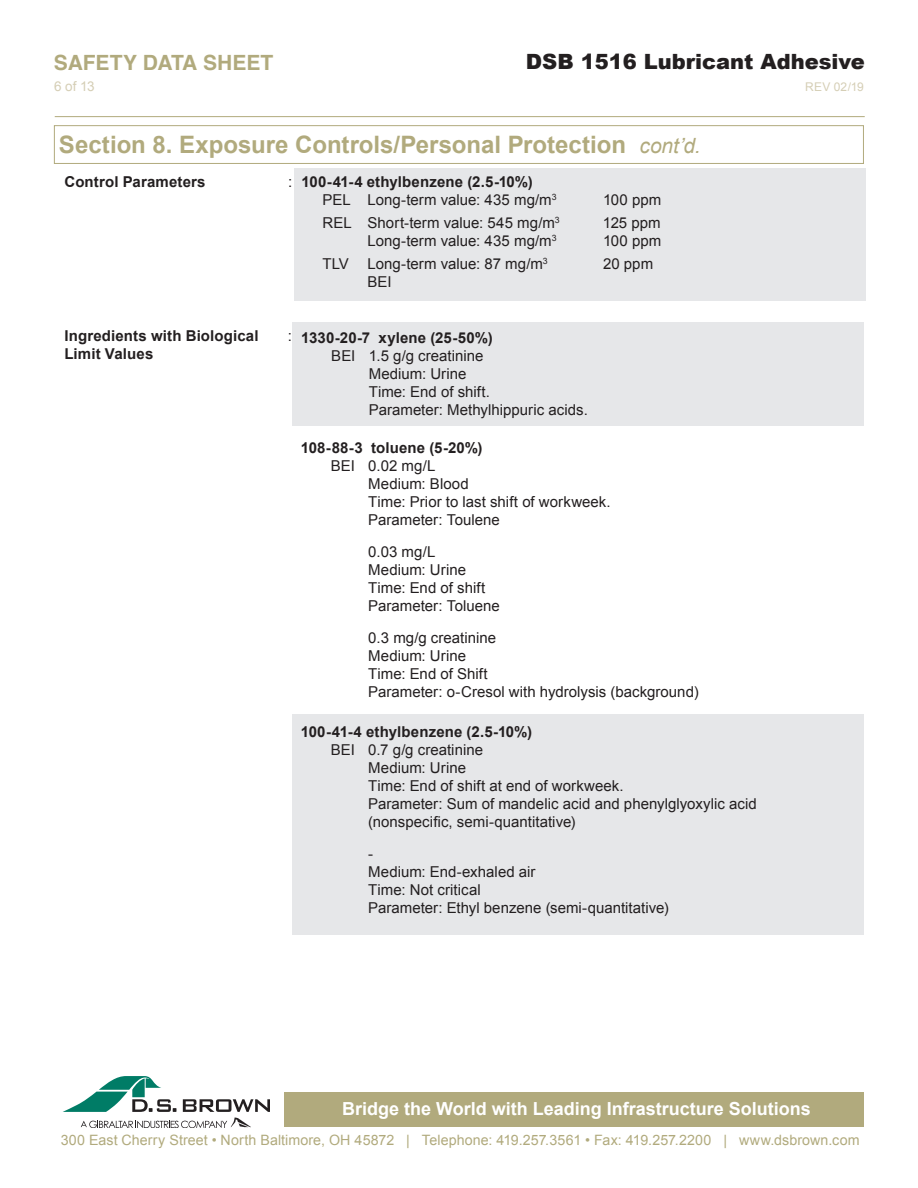
<style>
.page{position:relative;width:918px;height:1188px;background:#fff}
.page>*{position:absolute;margin:0;border:0;box-sizing:border-box;transform-origin:0 0}
.t1{font:700 24px "Arial";color:#b1aa7d}
.t2{font:900 21px "Arial";color:#231f20}
.t3{font:700 21px "Helvetica";letter-spacing:-.005em;color:#b1aa7d}
.t4{font:700 18px "Arial";color:#fff}
.t5{font:15px/18px "Arial";color:#231f20}
.t6{font:700 15px/18px "Arial";letter-spacing:.01em;color:#231f20}
.t7{font:14.25px "Arial";letter-spacing:.005em;color:#b1aa7d}
.t8{font:13.5px "Arial";color:#d5ceb5}
.t9{font:12px "Arial";letter-spacing:.015em;color:#d5ceb5}
.s1{font-weight:400;font-style:italic;font-size:21px}
.s2{font-weight:400}
</style>
<div class="page">
<div style="left:285px;top:1092px;width:579px;height:35px;background:#b1aa7d"></div>
<hr style="left:55px;top:116px;width:810px;height:1px;background:#b1aa7d">
<svg style="left:63px;top:1076px;width:207px;height:51px"></svg>
<div style="left:293px;top:322px;width:571px;height:104px;background:#e6e7e9"></div>
<div style="left:294px;top:168px;width:572px;height:132px;background:#e6e7e9"></div>
<div style="left:54px;top:125px;width:810px;height:39px;border:1px solid #b1aa7d"></div>
<div style="left:293px;top:715px;width:571px;height:220px;background:#e6e7e9"></div>
<h2 class="t3" style="left:54px;top:45px;width:221px">SAFETY DATA SHEET</h2>
<h2 class="t2" style="left:526px;top:46px;width:341px">DSB 1516 Lubricant Adhesive</h2>
<p class="t9" style="left:805px;top:79px;width:60px">REV 02/19</p>
<p class="t8" style="left:54px;top:77px;width:42px">6 of 13</p>
<h1 class="t1" style="left:59px;top:129px;width:643px">Section 8. Exposure Controls/Personal Protection <span class="s1">cont’d.</span></h1>
<p class="t6" style="left:64px;top:174px;width:143px">Control Parameters</p>
<p class="t6" style="left:322px;top:174px;width:236px;text-indent:-34px"><span class="s2">:</span> 100-41-4 ethylbenzene (2.5-10%)<br><span class="s2">PEL Long-term value: 435 mg/m</span><sup>3</sup></p>
<p class="t5" style="left:603px;top:191px;width:60px">100 ppm</p>
<p class="t5" style="left:323px;top:214px;width:239px">REL Short-term value: 545 mg/m<sup>3</sup></p>
<p class="t5" style="left:603px;top:214px;width:59px">125 ppm</p>
<p class="t5" style="left:367px;top:232px;width:191px">Long-term value: 435 mg/m<sup>3</sup></p>
<p class="t5" style="left:603px;top:232px;width:60px">100 ppm</p>
<p class="t5" style="left:322px;top:255px;width:227px">TLV Long-term value: 87 mg/m<sup>3</sup></p>
<p class="t5" style="left:603px;top:255px;width:52px">20 ppm</p>
<p class="t5" style="left:367px;top:273px;width:26px">BEI</p>
<p class="t6" style="left:64px;top:327px;width:196px">Ingredients with Biological</p>
<p class="t5" style="left:288px;top:327px;width:6px">:</p>
<p class="t6" style="left:64px;top:345px;width:90px">Limit Values</p>
<p class="t6" style="left:301px;top:329px;width:193px">1330-20-7 xylene (25-50%)</p>
<p class="t5" style="left:369px;top:347px;width:221px;text-indent:-38px">BEI 1.5 g/g creatinine<br>Medium: Urine<br>Time: End of shift.<br>Parameter: Methylhippuric acids.</p>
<p class="t6" style="left:301px;top:440px;width:183px">108-88-3 toluene (5-20%)</p>
<p class="t5" style="left:368px;top:457px;width:244px;text-indent:-38px">BEI 0.02 mg/L<br>Medium: Blood<br>Time: Prior to last shift of workweek.<br>Parameter: Toulene</p>
<p class="t5" style="left:368px;top:543px;width:133px">0.03 mg/L<br>Medium: Urine<br>Time: End of shift<br>Parameter: Toluene</p>
<p class="t5" style="left:368px;top:629px;width:332px">0.3 mg/g creatinine<br>Medium: Urine<br>Time: End of Shift<br>Parameter: o-Cresol with hydrolysis (background)</p>
<p class="t6" style="left:301px;top:723px;width:233px">100-41-4 ethylbenzene (2.5-10%)</p>
<p class="t5" style="left:368px;top:741px;width:390px;text-indent:-38px">BEI 0.7 g/g creatinine<br>Medium: Urine<br>Time: End of shift at end of workweek.<br>Parameter: Sum of mandelic acid and phenylglyoxylic acid (nonspecific, semi-quantitative)</p>
<p class="t5" style="left:368px;top:845px;width:302px">-<br>Medium: End-exhaled air<br>Time: Not critical<br>Parameter: Ethyl benzene (semi-quantitative)</p>
<p class="t4" style="left:342px;top:1097px;width:470px">Bridge the World with Leading Infrastructure Solutions</p>
<p class="t7" style="left:61px;top:1131px;width:800px">300 East Cherry Street • North Baltimore, OH 45872 | Telephone: 419.257.3561 • Fax: 419.257.2200 | www.dsbrown.com</p>
</div>
